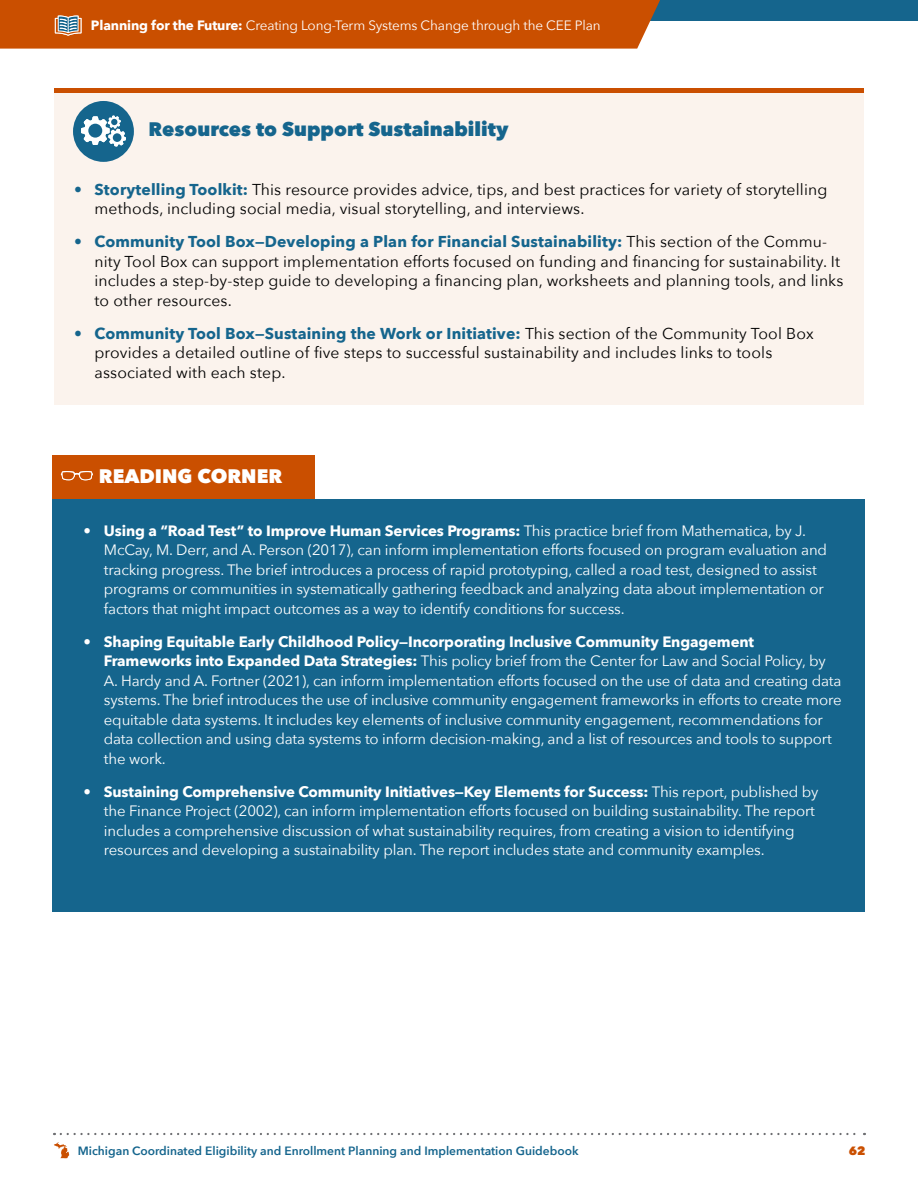
<style>
.page{position:relative;width:918px;height:1188px;background:#fff}
.page>*{position:absolute;margin:0;border:0;box-sizing:border-box;transform-origin:0 0}
.t1{font:800 19.5px "Avenir Next";color:#15658d}
.t2{font:800 19.5px "Avenir Next";color:#fff}
.t3{font:15.75px/19.5px "Avenir Next";letter-spacing:.01em;color:#000}
.t4{font:15px/19.5px "Avenir Next";letter-spacing:-.01em;color:#fff}
.t5{font:13.5px "Avenir Next";letter-spacing:-.01em;color:#fff}
.t6{font:600 12px "Avenir Next";color:#15658d}
.t7{font:800 12px "Avenir Next";color:#ca4f00}
.s1{font-weight:700}
.s2{font-weight:700;color:#15658d}
</style>
<div class="page">
<svg style="left:61px;top:1133px;width:804px;height:2px"></svg>
<svg style="left:54px;top:1142px;width:15px;height:16px"></svg>
<div style="left:0;top:0;width:918px;height:21px;background:#15658d"></div>
<div style="left:53px;top:456px;width:262px;height:56px;background:#ca4f00"></div>
<div style="left:53px;top:499px;width:812px;height:413px;background:#15658d"></div>
<div style="left:54px;top:90px;width:810px;height:315px;background:#fbf3ed"></div>
<div style="left:73px;top:101px;width:61px;height:61px;background:#15658d;border-radius:50%"></div>
<svg style="left:81px;top:115px;width:45px;height:32px"></svg>
<hr style="left:54px;top:89px;width:810px;height:4px;background:#ca4f00">
<svg style="left:61px;top:471px;width:32px;height:9px"></svg>
<div style="left:0;top:0;width:660px;height:49px;background:#ca4f00"></div>
<p class="t5" style="left:91px;top:13px;width:511px"><span class="s1">Planning for the Future:</span> Creating Long-Term Systems Change through the CEE Plan</p>
<p class="t1" style="left:148px;top:117px;width:362px">Resources to Support Sustainability</p>
<p class="t3" style="left:95px;top:179px;width:734px;text-indent:-20px"><span class="s2">• Storytelling Toolkit:</span> This resource provides advice, tips, and best practices for variety of storytelling methods, including social media, visual storytelling, and interviews.</p>
<p class="t3" style="left:95px;top:232px;width:750px;text-indent:-20px"><span class="s2">• Community Tool Box—Developing a Plan for Financial Sustainability:</span> This section of the Commu&shy;nity Tool Box can support implementation efforts focused on funding and financing for sustainability. It includes a step-by-step guide to developing a financing plan, worksheets and planning tools, and links to other resources.</p>
<p class="t3" style="left:94px;top:323px;width:721px;text-indent:-20px"><span class="s2">• Community Tool Box—Sustaining the Work or Initiative:</span> This section of the Community Tool Box provides a detailed outline of five steps to successful sustainability and includes links to tools associated with each step.</p>
<p class="t2" style="left:99px;top:464px;width:185px">READING CORNER</p>
<p class="t4" style="left:104px;top:520px;width:725px;text-indent:-20px"><span class="s1">• Using a “Road Test” to Improve Human Services Programs:</span> This practice brief from Mathematica, by J.<br>McCay, M. Derr, and A. Person (2017), can inform implementation efforts focused on program evaluation and tracking progress. The brief introduces a process of rapid prototyping, called a road test, designed to assist programs or communities in systematically gathering feedback and analyzing data about implementation or factors that might impact outcomes as a way to identify conditions for success.</p>
<p class="t4" style="left:104px;top:631px;width:739px;text-indent:-20px"><span class="s1">• Shaping Equitable Early Childhood Policy—Incorporating Inclusive Community Engagement Frameworks into Expanded Data Strategies:</span> This policy brief from the Center for Law and Social Policy, by A. Hardy and A. Fortner (2021), can inform implementation efforts focused on the use of data and creating data systems. The brief introduces the use of inclusive community engagement frameworks in efforts to create more equitable data systems. It includes key elements of inclusive community engagement, recommendations for data collection and using data systems to inform decision-making, and a list of resources and tools to support the work.</p>
<p class="t4" style="left:104px;top:781px;width:716px;text-indent:-20px"><span class="s1">• Sustaining Comprehensive Community Initiatives—Key Elements for Success:</span> This report, published by the Finance Project (2002), can inform implementation efforts focused on building sustainability. The report includes a comprehensive discussion of what sustainability requires, from creating a vision to identifying resources and developing a sustainability plan. The report includes state and community examples.</p>
<p class="t6" style="left:78px;top:1141px;width:502px">Michigan Coordinated Eligibility and Enrollment Planning and Implementation Guidebook</p>
<p class="t7" style="left:849px;top:1143px;width:18px">62</p>
</div>
